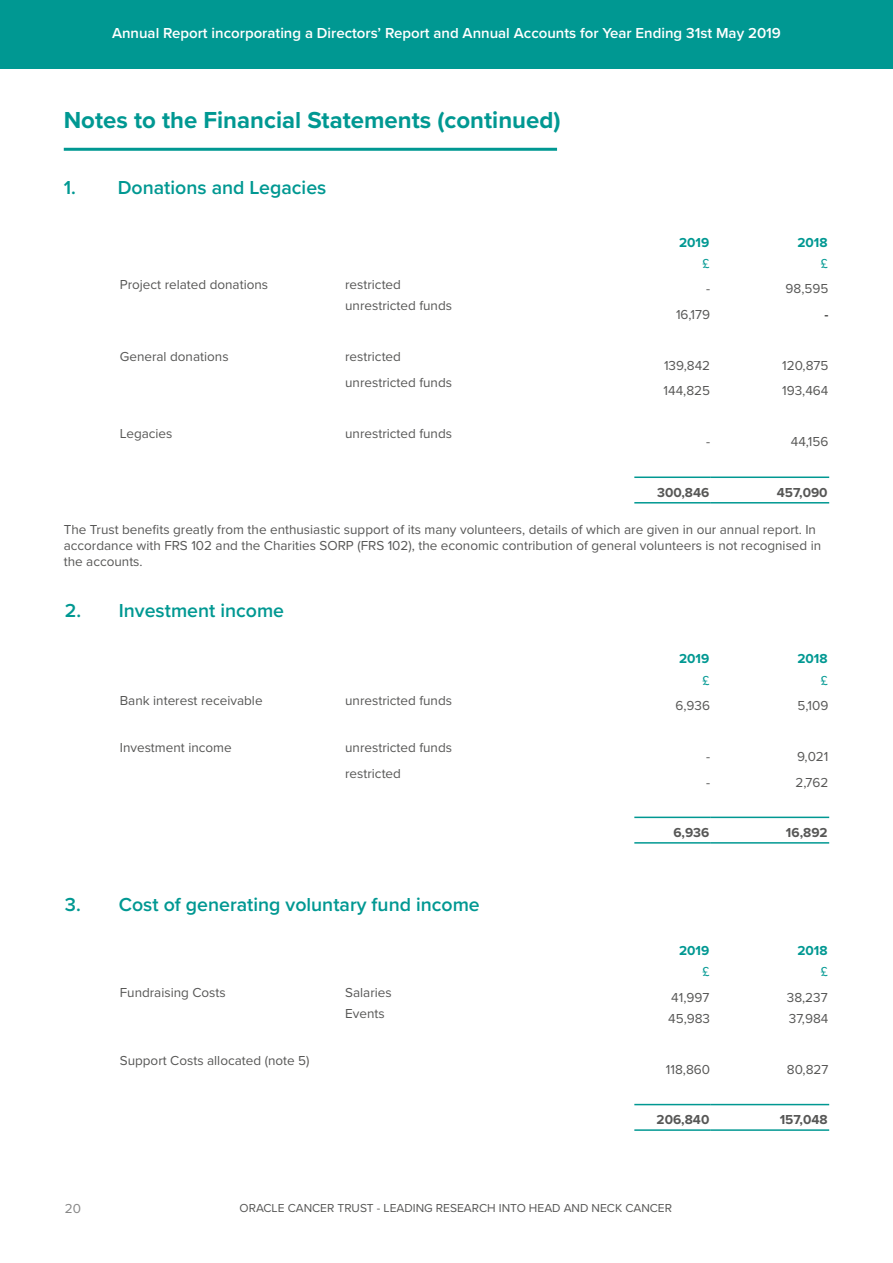
<style>
.page{position:relative;width:893px;height:1263px;background:#fff}
.page>*{position:absolute;margin:0;border:0;box-sizing:border-box;transform-origin:0 0}
.t1{font:700 24px "Proxima Nova";color:#009892}
.t2{font:600 19.5px "Proxima Nova";color:#009892}
.t3{font:600 15px "Proxima Nova";color:#fff}
.t4{font:13.5px/16.2px "Proxima Nova";color:#575756}
.t5{font:700 13.5px "Proxima Nova";color:#575756}
.t6{font:700 13.5px "Proxima Nova";color:#009892}
.t7{font:13.5px "Proxima Nova";color:#009892}
.t8{font:13.5px "Proxima Nova";color:#878787}
.t9{font:12px "Proxima Nova";color:#575756}
</style>
<div class="page">
<div style="left:0;top:0;width:893px;height:68px;background:#009892"></div>
<hr style="left:634px;top:476px;width:76px;height:2px;background:#009892">
<hr style="left:710px;top:476px;width:119px;height:2px;background:#009892">
<hr style="left:634px;top:502px;width:76px;height:1px;background:#009892">
<hr style="left:710px;top:502px;width:119px;height:1px;background:#009892">
<hr style="left:634px;top:817px;width:76px;height:1px;background:#009892">
<hr style="left:710px;top:817px;width:119px;height:1px;background:#009892">
<hr style="left:634px;top:842px;width:76px;height:2px;background:#009892">
<hr style="left:710px;top:842px;width:119px;height:2px;background:#009892">
<hr style="left:634px;top:1104px;width:76px;height:1px;background:#009892">
<hr style="left:710px;top:1104px;width:119px;height:1px;background:#009892">
<hr style="left:634px;top:1129px;width:76px;height:2px;background:#009892">
<hr style="left:710px;top:1129px;width:119px;height:2px;background:#009892">
<hr style="left:64px;top:148px;width:493px;height:3px;background:#009892">
<p class="t3" style="left:112px;top:22px;width:670px">Annual Report incorporating a Directors’ Report and Annual Accounts for Year Ending 31st May 2019</p>
<h1 class="t1" style="left:64px;top:102px;width:498px">Notes to the Financial Statements (continued)</h1>
<h2 class="t2" style="left:64px;top:173px;width:264px">1. Donations and Legacies</h2>
<p class="t4" style="left:120px;top:276px;width:150px">Project related donations</p>
<p class="t4" style="left:345px;top:276px;width:57px">restricted</p>
<p class="t4" style="left:345px;top:297px;width:108px">unrestricted funds</p>
<p class="t4" style="left:120px;top:348px;width:110px">General donations</p>
<p class="t4" style="left:345px;top:348px;width:57px">restricted</p>
<p class="t4" style="left:345px;top:373px;width:108px">unrestricted funds</p>
<p class="t6" style="left:679px;top:232px;width:32px">2019</p>
<p class="t6" style="left:797px;top:232px;width:32px">2018</p>
<p class="t7" style="left:702px;top:253px;width:8px">£</p>
<p class="t7" style="left:821px;top:253px;width:8px">£</p>
<p class="t4" style="left:706px;top:280px;width:6px">-</p>
<p class="t4" style="left:786px;top:280px;width:44px">98,595</p>
<p class="t4" style="left:676px;top:306px;width:36px">16,179</p>
<p class="t5" style="left:824px;top:304px;width:6px">-</p>
<p class="t4" style="left:664px;top:357px;width:48px">139,842</p>
<p class="t4" style="left:782px;top:357px;width:48px">120,875</p>
<p class="t4" style="left:664px;top:382px;width:48px">144,825</p>
<p class="t4" style="left:782px;top:382px;width:48px">193,464</p>
<p class="t4" style="left:120px;top:424px;width:54px">Legacies</p>
<p class="t4" style="left:345px;top:424px;width:108px">unrestricted funds</p>
<p class="t4" style="left:706px;top:433px;width:6px">-</p>
<p class="t4" style="left:791px;top:433px;width:39px">44,156</p>
<p class="t5" style="left:657px;top:483px;width:54px">300,846</p>
<p class="t5" style="left:777px;top:483px;width:52px">457,090</p>
<p class="t4" style="left:64px;top:520px;width:759px">The Trust benefits greatly from the enthusiastic support of its many volunteers, details of which are given in our annual report. In accordance with FRS 102 and the Charities SORP (FRS 102), the economic contribution of general volunteers is not recognised in the accounts.</p>
<h2 class="t2" style="left:65px;top:596px;width:221px">2. Investment income</h2>
<p class="t6" style="left:679px;top:649px;width:32px">2019</p>
<p class="t6" style="left:797px;top:649px;width:32px">2018</p>
<p class="t7" style="left:702px;top:670px;width:8px">£</p>
<p class="t7" style="left:821px;top:670px;width:8px">£</p>
<p class="t4" style="left:120px;top:692px;width:144px">Bank interest receivable</p>
<p class="t4" style="left:345px;top:692px;width:108px">unrestricted funds</p>
<p class="t4" style="left:676px;top:697px;width:36px">6,936</p>
<p class="t4" style="left:798px;top:697px;width:32px">5,109</p>
<p class="t4" style="left:120px;top:739px;width:113px">Investment income</p>
<p class="t4" style="left:345px;top:739px;width:108px">unrestricted funds</p>
<p class="t4" style="left:706px;top:748px;width:6px">-</p>
<p class="t4" style="left:797px;top:748px;width:33px">9,021</p>
<p class="t4" style="left:345px;top:764px;width:57px">restricted</p>
<p class="t4" style="left:706px;top:773px;width:6px">-</p>
<p class="t4" style="left:795px;top:773px;width:35px">2,762</p>
<p class="t5" style="left:673px;top:823px;width:38px">6,936</p>
<p class="t5" style="left:786px;top:823px;width:43px">16,892</p>
<h2 class="t2" style="left:65px;top:890px;width:416px">3. Cost of generating voluntary fund income</h2>
<p class="t4" style="left:120px;top:984px;width:108px">Fundraising Costs</p>
<p class="t4" style="left:345px;top:984px;width:48px">Salaries</p>
<p class="t6" style="left:679px;top:940px;width:32px">2019</p>
<p class="t6" style="left:797px;top:940px;width:32px">2018</p>
<p class="t7" style="left:702px;top:961px;width:8px">£</p>
<p class="t7" style="left:821px;top:961px;width:8px">£</p>
<p class="t4" style="left:671px;top:989px;width:40px">41,997</p>
<p class="t4" style="left:787px;top:989px;width:42px">38,237</p>
<p class="t4" style="left:120px;top:1052px;width:191px">Support Costs allocated (note 5)</p>
<p class="t4" style="left:345px;top:1005px;width:41px">Events</p>
<p class="t4" style="left:668px;top:1009px;width:43px">45,983</p>
<p class="t4" style="left:789px;top:1009px;width:41px">37,984</p>
<p class="t4" style="left:666px;top:1060px;width:46px">118,860</p>
<p class="t4" style="left:787px;top:1060px;width:43px">80,827</p>
<p class="t5" style="left:657px;top:1110px;width:54px">206,840</p>
<p class="t5" style="left:780px;top:1110px;width:49px">157,048</p>
<p class="t8" style="left:65px;top:1199px;width:18px">20</p>
<p class="t9" style="left:240px;top:1199px;width:434px">ORACLE CANCER TRUST - LEADING RESEARCH INTO HEAD AND NECK CANCER</p>
</div>
